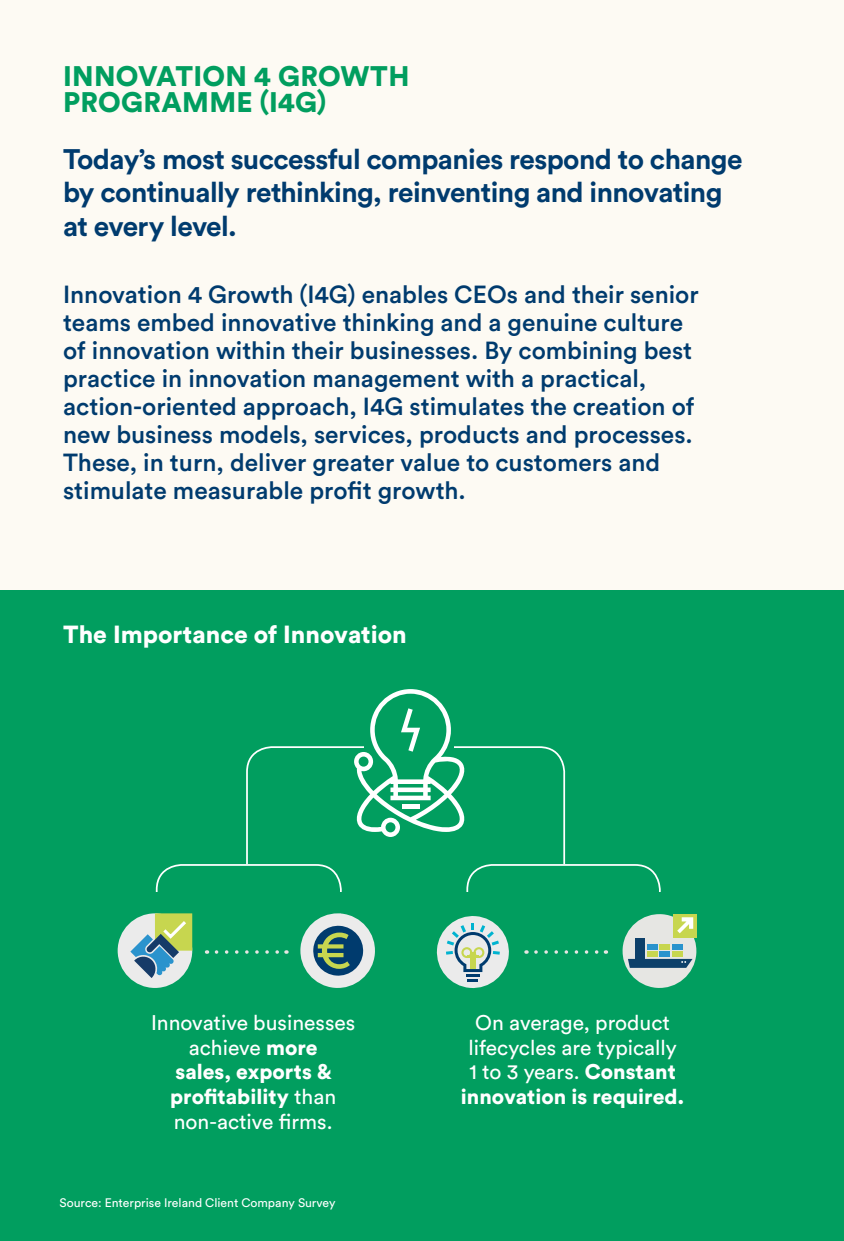
<style>
.page{position:relative;width:844px;height:1241px;background:#fff}
.page>*{position:absolute;margin:0;border:0;box-sizing:border-box;transform-origin:0 0}
.t1{font:700 28px/33.2px "Circular Std";letter-spacing:-.02em;color:#003b6e}
.t2{font:900 28px/26.2px "Circular Std";letter-spacing:.01em;color:#019e5f}
.t3{font:500 24.5px/28px "Circular Std";color:#003b6e}
.t4{font:900 24.5px "Circular Std";color:#fff}
.t5{font:21px/24.5px "Circular Std";color:#fff;text-align:center}
.t6{font:12.25px "Circular Std";color:#fff}
.s1{font-weight:900}
</style>
<div class="page">
<div style="left:0;top:0;width:843px;height:1240px;background:#fdfaf3"></div>
<div style="left:0;top:590px;width:843px;height:650px;background:#019e5f"></div>
<div style="left:156px;top:864px;width:185px;height:128px;border:2px solid #fff;border-radius:25px"></div>
<div style="left:466px;top:864px;width:194px;height:118px;border:2px solid #fff;border-radius:25px"></div>
<div style="left:63px;top:892px;width:639px;height:145px;background:#019e5f"></div>
<svg style="left:300px;top:913px;width:75px;height:74px"></svg>
<div style="left:118px;top:913px;width:74px;height:74px;background:#ebebeb;border-radius:50%"></div>
<svg style="left:130px;top:913px;width:62px;height:64px"></svg>
<svg style="left:354px;top:689px;width:113px;height:147px"></svg>
<svg style="left:622px;top:914px;width:74px;height:73px;background:#98bfab"></svg>
<svg style="left:437px;top:916px;width:72px;height:71px"></svg>
<svg style="left:536px;top:950px;width:70px;height:3px"></svg>
<svg style="left:216px;top:950px;width:71px;height:3px"></svg>
<p class="t2" style="left:63px;top:62px;width:347px">INNOVATION 4 GROWTH<br>PROGRAMME (I4G)</p>
<p class="t1" style="left:63px;top:142px;width:680px">Today’s most successful companies respond to change by continually rethinking, reinventing and innovating at every level.</p>
<p class="t3" style="left:63px;top:279px;width:637px">Innovation 4 Growth (I4G) enables CEOs and their senior teams embed innovative thinking and a genuine culture of innovation within their businesses. By combining best practice in innovation management with a practical, action-oriented approach, I4G stimulates the creation of new business models, services, products and processes.<br>These, in turn, deliver greater value to customers and stimulate measurable profit growth.</p>
<p class="t4" style="left:63px;top:617px;width:345px">The Importance of Innovation</p>
<p class="t5" style="left:151px;top:1010px;width:206px">Innovative businesses achieve <span class="s1">more<br>sales, exports &amp; profitability</span> than non-active firms.</p>
<p class="t6" style="left:60px;top:1195px;width:277px">Source: Enterprise Ireland Client Company Survey</p>
<p class="t5" style="left:461px;top:1010px;width:225px">On average, product lifecycles are typically<br>1 to 3 years. <span class="s1">Constant innovation is required.</span></p>
</div>
